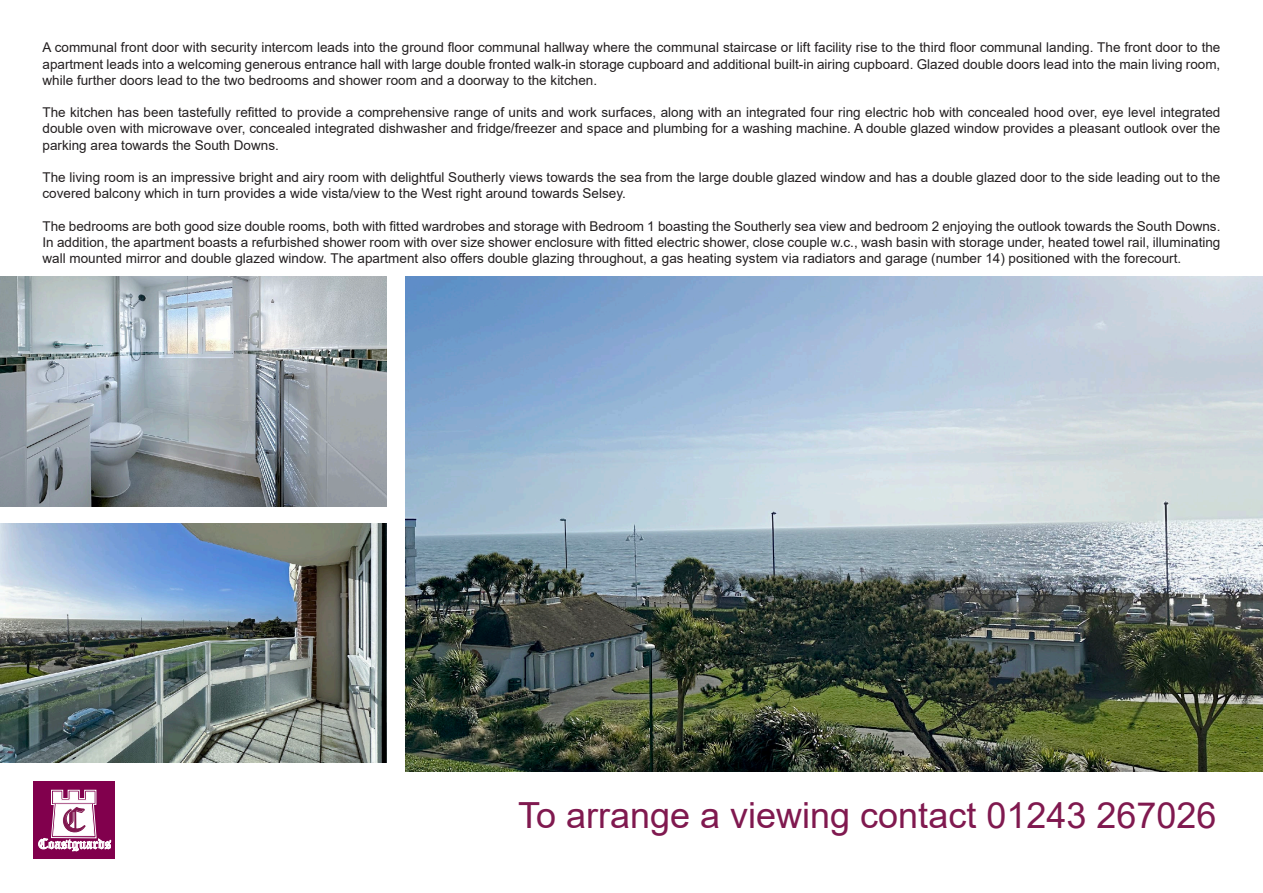
<style>
.page{position:relative;width:1263px;height:893px;background:#fff}
.page>*{position:absolute;margin:0;border:0;box-sizing:border-box;transform-origin:0 0}
.t1{font:36px "Arial";color:#80194f}
.t2{font:33.3px "Old English Text";color:#80184f}
.t3{font:14.55px "Old English Text";color:#fff}
.t4{font:13.5px/16.2px "Arial";color:#231f20;text-align:justify}
</style>
<div class="page">
<img style="left:0;top:276px;width:387px;height:231px">
<img style="left:0;top:524px;width:387px;height:239px">
<img style="left:405px;top:276px;width:858px;height:495px">
<div style="left:33px;top:781px;width:82px;height:77px;background:#81004d"></div>
<svg style="left:38px;top:790px;width:73px;height:61px"></svg>
<p class="t4" style="left:43px;top:39px;width:1179px">A communal front door with security intercom leads into the ground floor communal hallway where the communal staircase or lift facility rise to the third floor communal landing. The front door to the apartment leads into a welcoming generous entrance hall with large double fronted walk-in storage cupboard and additional built-in airing cupboard. Glazed double doors lead into the main living room, while further doors lead to the two bedrooms and shower room and a doorway to the kitchen.</p>
<p class="t4" style="left:43px;top:104px;width:1179px">The kitchen has been tastefully refitted to provide a comprehensive range of units and work surfaces, along with an integrated four ring electric hob with concealed hood over, eye level integrated double oven with microwave over, concealed integrated dishwasher and fridge/freezer and space and plumbing for a washing machine. A double glazed window provides a pleasant outlook over the parking area towards the South Downs.</p>
<p class="t4" style="left:43px;top:169px;width:1179px">The living room is an impressive bright and airy room with delightful Southerly views towards the sea from the large double glazed window and has a double glazed door to the side leading out to the covered balcony which in turn provides a wide vista/view to the West right around towards Selsey.</p>
<p class="t4" style="left:43px;top:218px;width:1179px">The bedrooms are both good size double rooms, both with fitted wardrobes and storage with Bedroom 1 boasting the Southerly sea view and bedroom 2 enjoying the outlook towards the South Downs.<br>In addition, the apartment boasts a refurbished shower room with over size shower enclosure with fitted electric shower, close couple w.c., wash basin with storage under, heated towel rail, illuminating wall mounted mirror and double glazed window. The apartment also offers double glazing throughout, a gas heating system via radiators and garage (number 14) positioned with the forecourt.</p>
<h2 class="t2" style="left:62px;top:798px;width:25px">C</h2>
<p class="t3" style="left:38px;top:834px;width:75px">Coastguards</p>
<h1 class="t1" style="left:518px;top:790px;width:700px">To arrange a viewing contact 01243 267026</h1>
</div>
